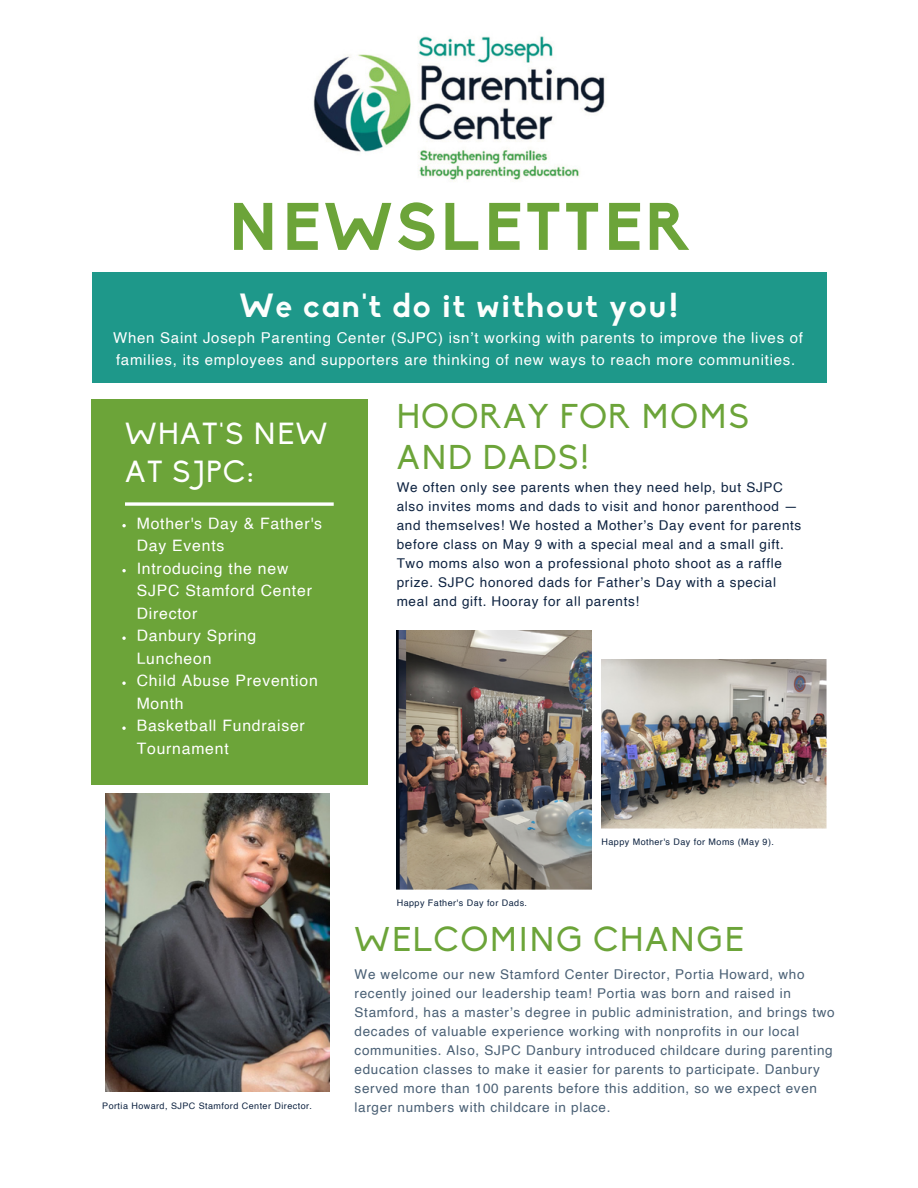
<style>
.page{position:relative;width:918px;height:1188px;background:#fff}
.page>*{position:absolute;margin:0;border:0;box-sizing:border-box;transform-origin:0 0}
.t1{font:700 66px "Biko";letter-spacing:.05em;color:#6ca439}
.t2{font:33.75px/41.7px "Biko";letter-spacing:.05em;color:#6ca439}
.t3{font:700 33px "Biko";letter-spacing:.05em;color:#fdfefd}
.t4{font:30px/37px "Biko";letter-spacing:.05em;color:#fff}
.t5{font:15.75px/22.5px "Helvetica";letter-spacing:.05em;color:#fff}
.t6{font:15px/21.3px "Helvetica";letter-spacing:.05em;color:#fff}
.t7{font:13.5px/19px "Helvetica";letter-spacing:.05em;color:#495f74}
.t8{font:13.5px/19px "Helvetica";letter-spacing:.05em;color:#0d2240}
.t9{font:9px "Helvetica";letter-spacing:.05em;color:#0d2240}
</style>
<div class="page">
<div style="left:92px;top:272px;width:734px;height:111px;background:#1e988a"></div>
<div style="left:92px;top:399px;width:275px;height:385px;background:#6ca439"></div>
<svg style="left:125px;top:502px;width:209px;height:4px"></svg>
<img style="left:397px;top:630px;width:194px;height:260px">
<img style="left:602px;top:660px;width:225px;height:169px">
<img style="left:106px;top:794px;width:223px;height:298px">
<img style="left:313px;top:36px;width:292px;height:144px">
<svg style="left:122px;top:524px;width:4px;height:3px"></svg>
<svg style="left:122px;top:569px;width:4px;height:3px"></svg>
<svg style="left:122px;top:637px;width:4px;height:3px"></svg>
<svg style="left:122px;top:682px;width:4px;height:3px"></svg>
<svg style="left:122px;top:727px;width:4px;height:3px"></svg>
<p class="t1" style="left:228px;top:200px;width:463px">NEWSLETTER</p>
<p class="t3" style="left:239px;top:292px;width:441px">We can't do it without you!</p>
<p class="t6" style="left:113px;top:329px;width:691px">When Saint Joseph Parenting Center (SJPC) isn’t working with parents to improve the lives of families, its employees and supporters are thinking of new ways to reach more communities.</p>
<p class="t4" style="left:125px;top:418px;width:204px">WHAT'S NEW<br>AT SJPC:</p>
<p class="t5" style="left:137px;top:513px;width:187px">Mother's Day &amp; Father's<br>Day Events</p>
<p class="t5" style="left:137px;top:558px;width:177px">Introducing the new<br>SJPC Stamford Center<br>Director</p>
<p class="t5" style="left:137px;top:626px;width:121px">Danbury Spring<br>Luncheon</p>
<p class="t5" style="left:137px;top:671px;width:183px">Child Abuse Prevention<br>Month</p>
<p class="t5" style="left:137px;top:716px;width:170px">Basketball Fundraiser<br>Tournament</p>
<p class="t2" style="left:397px;top:399px;width:354px">HOORAY FOR MOMS<br>AND DADS!</p>
<p class="t8" style="left:397px;top:479px;width:406px">We often only see parents when they need help, but SJPC also invites moms and dads to visit and honor parenthood — and themselves! We hosted a Mother’s Day event for parents before class on May 9 with a special meal and a small gift.<br>Two moms also won a professional photo shoot as a raffle prize. SJPC honored dads for Father’s Day with a special meal and gift. Hooray for all parents!</p>
<p class="t9" style="left:102px;top:1102px;width:211px">Portia Howard, SJPC Stamford Center Director.</p>
<p class="t9" style="left:397px;top:900px;width:132px">Happy Father's Day for Dads.</p>
<p class="t9" style="left:602px;top:839px;width:174px">Happy Mother's Day for Moms (May 9).</p>
<p class="t2" style="left:355px;top:921px;width:391px">WELCOMING CHANGE</p>
<p class="t7" style="left:355px;top:965px;width:482px">We welcome our new Stamford Center Director, Portia Howard, who recently joined our leadership team! Portia was born and raised in Stamford, has a master’s degree in public administration, and brings two decades of valuable experience working with nonprofits in our local communities. Also, SJPC Danbury introduced childcare during parenting education classes to make it easier for parents to participate. Danbury served more than 100 parents before this addition, so we expect even larger numbers with childcare in place.</p>
</div>
